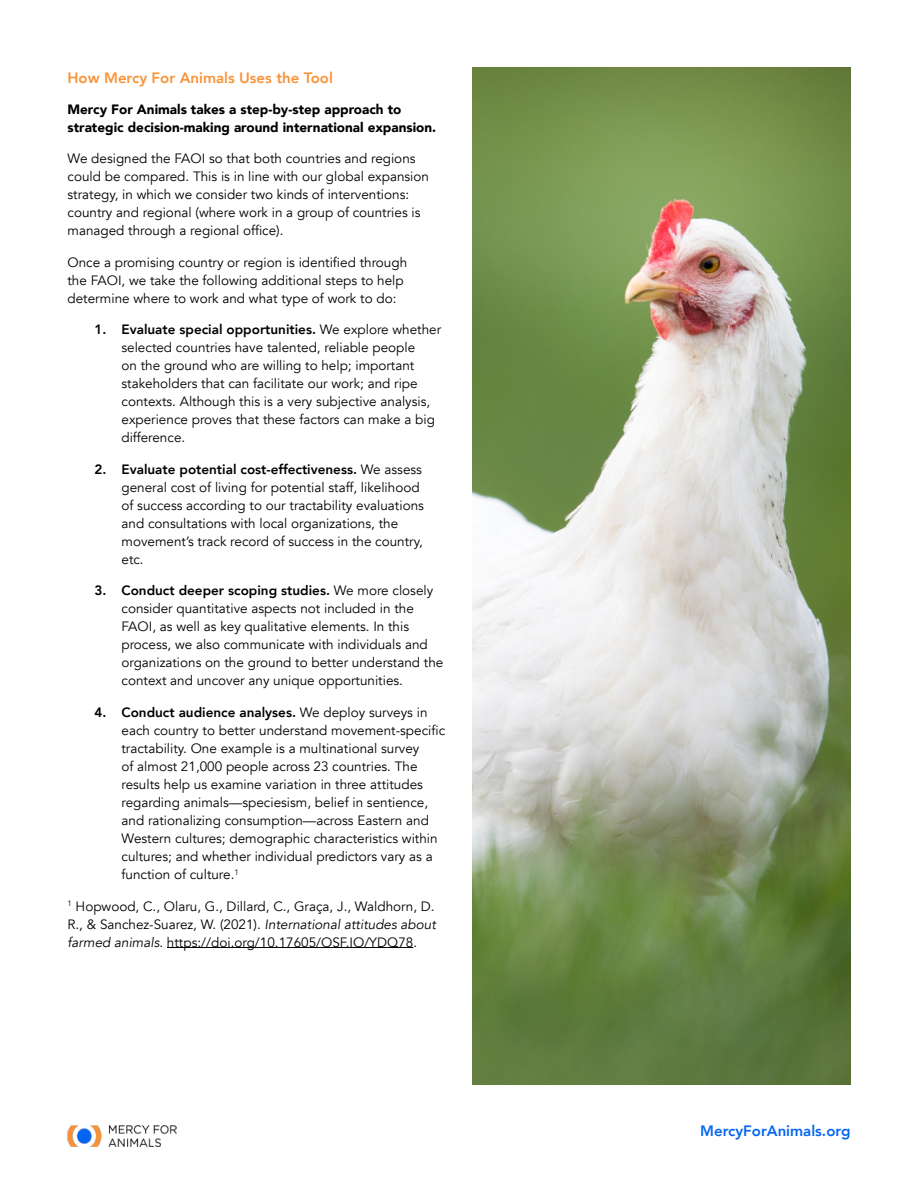
<style>
.page{position:relative;width:918px;height:1188px;background:#fff}
.page>*{position:absolute;margin:0;border:0;box-sizing:border-box;transform-origin:0 0}
.t1{font:800 15px "Avenir";color:#f99338}
.t2{font:800 15px "Avenir";color:#0666f2}
.t3{font:13.5px/18px "Avenir";color:#000}
.t4{font:900 13.5px/18px "Avenir";color:#000}
.s1{font-weight:800}
.s2{font-style:italic}
</style>
<div class="page">
<hr style="left:167px;top:947px;width:246px;height:1px;background:#000">
<img style="left:472px;top:68px;width:378px;height:1016px">
<img style="left:68px;top:1125px;width:109px;height:21px">
<p class="t1" style="left:68px;top:71px;width:267px">How Mercy For Animals Uses the Tool</p>
<p class="t4" style="left:68px;top:101px;width:370px">Mercy For Animals takes a step-by-step approach to strategic decision-making around international expansion.</p>
<p class="t3" style="left:68px;top:151px;width:363px">We designed the FAOI so that both countries and regions could be compared. This is in line with our global expansion strategy, in which we consider two kinds of interventions: country and regional (where work in a group of countries is managed through a regional office).</p>
<p class="t3" style="left:68px;top:254px;width:341px">Once a promising country or region is identified through the FAOI, we take the following additional steps to help determine where to work and what type of work to do:</p>
<p class="t3" style="left:122px;top:322px;width:321px;text-indent:-27px"><span class="s1">1. Evaluate special opportunities.</span> We explore whether selected countries have talented, reliable people<br>on the ground who are willing to help; important stakeholders that can facilitate our work; and ripe contexts. Although this is a very subjective analysis, experience proves that these factors can make a big difference.</p>
<p class="t3" style="left:122px;top:462px;width:304px;text-indent:-27px"><span class="s1">2. Evaluate potential cost-effectiveness.</span> We assess general cost of living for potential staff, likelihood of success according to our tractability evaluations and consultations with local organizations, the movement’s track record of success in the country, etc.</p>
<p class="t3" style="left:122px;top:583px;width:323px;text-indent:-27px"><span class="s1">3. Conduct deeper scoping studies.</span> We more closely consider quantitative aspects not included in the FAOI, as well as key qualitative elements. In this process, we also communicate with individuals and organizations on the ground to better understand the context and uncover any unique opportunities.</p>
<p class="t3" style="left:121px;top:705px;width:325px;text-indent:-27px"><span class="s1">4. Conduct audience analyses.</span> We deploy surveys in each country to better understand movement-specific tractability. One example is a multinational survey<br>of almost 21,000 people across 23 countries. The results help us examine variation in three attitudes regarding animals—speciesism, belief in sentience, and rationalizing consumption—across Eastern and Western cultures; demographic characteristics within cultures; and whether individual predictors vary as a function of culture.<sup>1</sup></p>
<p class="t3" style="left:67px;top:898px;width:370px;text-align:justify"><sup>1</sup> Hopwood, C., Olaru, G., Dillard, C., Graça, J., Waldhorn, D.<br>R., &amp; Sanchez-Suarez, W. (2021). <span class="s2">International attitudes about farmed animals</span>. https://doi.org/10.17605/OSF.IO/YDQ78.</p>
<p class="t2" style="left:700px;top:1124px;width:152px">MercyForAnimals.org</p>
</div>
